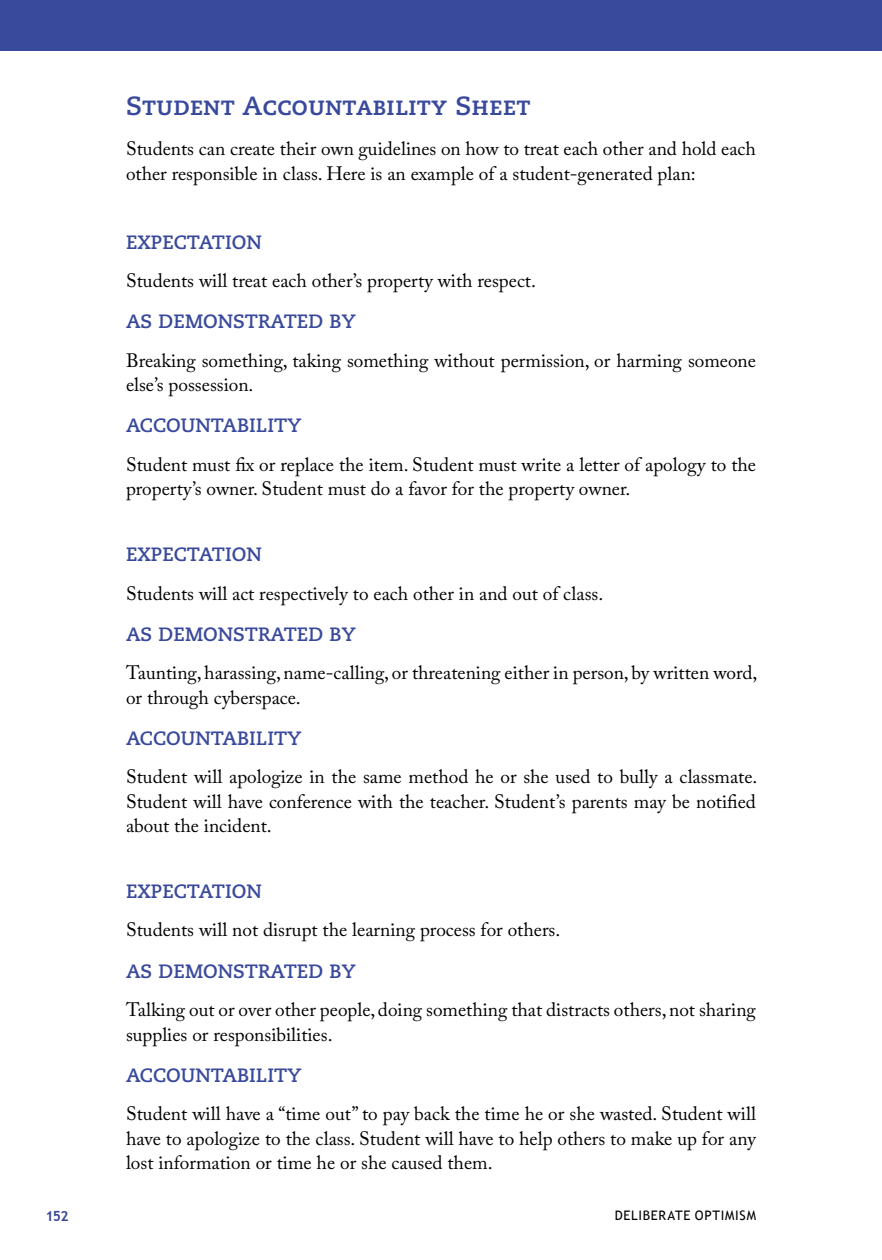
<style>
.page{position:relative;width:882px;height:1260px;background:#fff}
.page>*{position:absolute;margin:0;border:0;box-sizing:border-box;transform-origin:0 0}
.t1{font:26.25px "Caecilia Bold SC";color:#39499b}
.t2{font:19.25px/38.5px "Adobe Caslon Pro";color:#000}
.t3{font:700 14px "Trebuchet MS";color:#39499b}
.t4{font:13.12px "Trebuchet MS";letter-spacing:.055em;color:#000}
.s1{font-family:"Caecilia";font-weight:700;color:#39499b}
</style>
<div class="page">
<div style="left:0;top:0;width:882px;height:50px;background:#39499b"></div>
<p class="t1" style="left:126px;top:90px;width:406px">Student Accountability Sheet</p>
<p class="t2" style="left:126px;top:136px;width:632px;line-height:24.5px">Students can create their own guidelines on how to treat each other and hold each other responsible in class. Here is an example of a student-generated plan:</p>
<p class="t2" style="left:126px;top:223px;width:411px"><span class="s1">EXPECTATION<br></span>Students will treat each other’s property with respect.</p>
<p class="t2" style="left:126px;top:302px;width:632px"><span class="s1">AS DEMONSTRATED BY<br></span>Breaking something, taking something without permission, or harming someone</p>
<p class="t2" style="left:126px;top:364px;width:129px;line-height:41.1px">else’s possession.<br><span class="s1">ACC</span></p>
<p class="t2" style="left:126px;top:407px;width:632px;text-indent:40px"><span class="s1">OUNTABILITY<br></span>Student must fix or replace the item. Student must write a letter of apology to the</p>
<p class="t2" style="left:126px;top:470px;width:506px">property’s owner. Student must do a favor for the property owner.</p>
<p class="t2" style="left:126px;top:535px;width:479px"><span class="s1">EXPECTATION<br></span>Students will act respectively to each other in and out of class.</p>
<p class="t2" style="left:126px;top:615px;width:633px"><span class="s1">AS DEMONSTRATED BY<br></span>Taunting, harassing, name-calling, or threatening either in person, by written word,</p>
<p class="t2" style="left:126px;top:676px;width:176px;line-height:41.1px">or through cyberspace.<br><span class="s1">ACC</span></p>
<p class="t2" style="left:126px;top:719px;width:633px;text-indent:40px"><span class="s1">OUNTABILITY<br></span>Student will apologize in the same method he or she used to bully a classmate.</p>
<p class="t2" style="left:126px;top:789px;width:631px;line-height:24.5px">Student will have conference with the teacher. Student’s parents may be notified about the incident.</p>
<p class="t2" style="left:126px;top:872px;width:436px"><span class="s1">EXPECTATION<br></span>Students will not disrupt the learning process for others.</p>
<p class="t2" style="left:126px;top:952px;width:631px"><span class="s1">AS DEMONSTRATED BY<br></span>Talking out or over other people, doing something that distracts others, not sharing</p>
<p class="t2" style="left:126px;top:1013px;width:208px;line-height:41.1px">supplies or responsibilities.<br><span class="s1">ACC</span></p>
<p class="t2" style="left:126px;top:1056px;width:631px;text-indent:40px"><span class="s1">OUNTABILITY<br></span>Student will have a “time out” to pay back the time he or she wasted. Student will</p>
<p class="t2" style="left:126px;top:1126px;width:631px;line-height:24.5px">have to apologize to the class. Student will have to help others to make up for any lost information or time he or she caused them.</p>
<p class="t3" style="left:46px;top:1207px;width:25px">152</p>
<p class="t4" style="left:615px;top:1208px;width:53px">DELIBERAT</p>
<p class="t4" style="left:683px;top:1208px;width:74px">E OPTIMISM</p>
</div>
